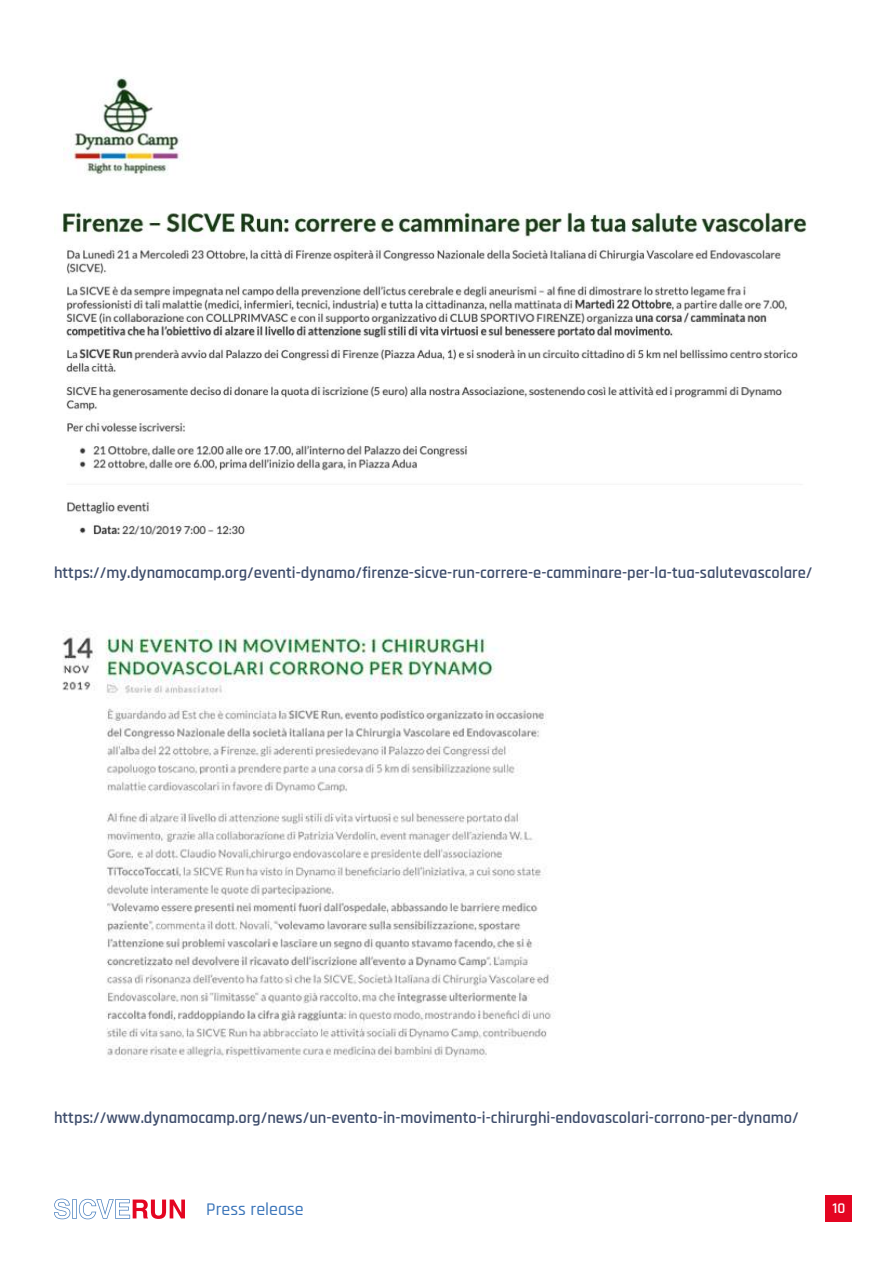
<style>
.page{position:relative;width:893px;height:1263px;background:#fff}
.page>*{position:absolute;margin:0;border:0;box-sizing:border-box;transform-origin:0 0}
.t1{font:500 18px "Rajdhani";color:#3974b9}
.t2{font:600 16.5px "Rajdhani";color:#3e4d6c}
.t3{font:600 15px "Rajdhani";color:#fff}
</style>
<div class="page">
<svg style="left:54px;top:1199px;width:131px;height:20px"></svg>
<div style="left:826px;top:1196px;width:26px;height:26px;background:#e40521"></div>
<img style="left:64px;top:77px;width:119px;height:98px">
<img style="left:54px;top:212px;width:753px;height:323px">
<img style="left:62px;top:630px;width:489px;height:432px">
<p class="t2" style="left:54px;top:563px;width:760px">https://my.dynamocamp.org/eventi-dynamo/firenze-sicve-run-correre-e-camminare-per-la-tua-salutevascolare/</p>
<p class="t2" style="left:54px;top:1107px;width:746px">https://www.dynamocamp.org/news/un-evento-in-movimento-i-chirurghi-endovascolari-corrono-per-dynamo/</p>
<p class="t1" style="left:206px;top:1199px;width:99px">Press release</p>
<p class="t3" style="left:833px;top:1199px;width:14px">10</p>
</div>
